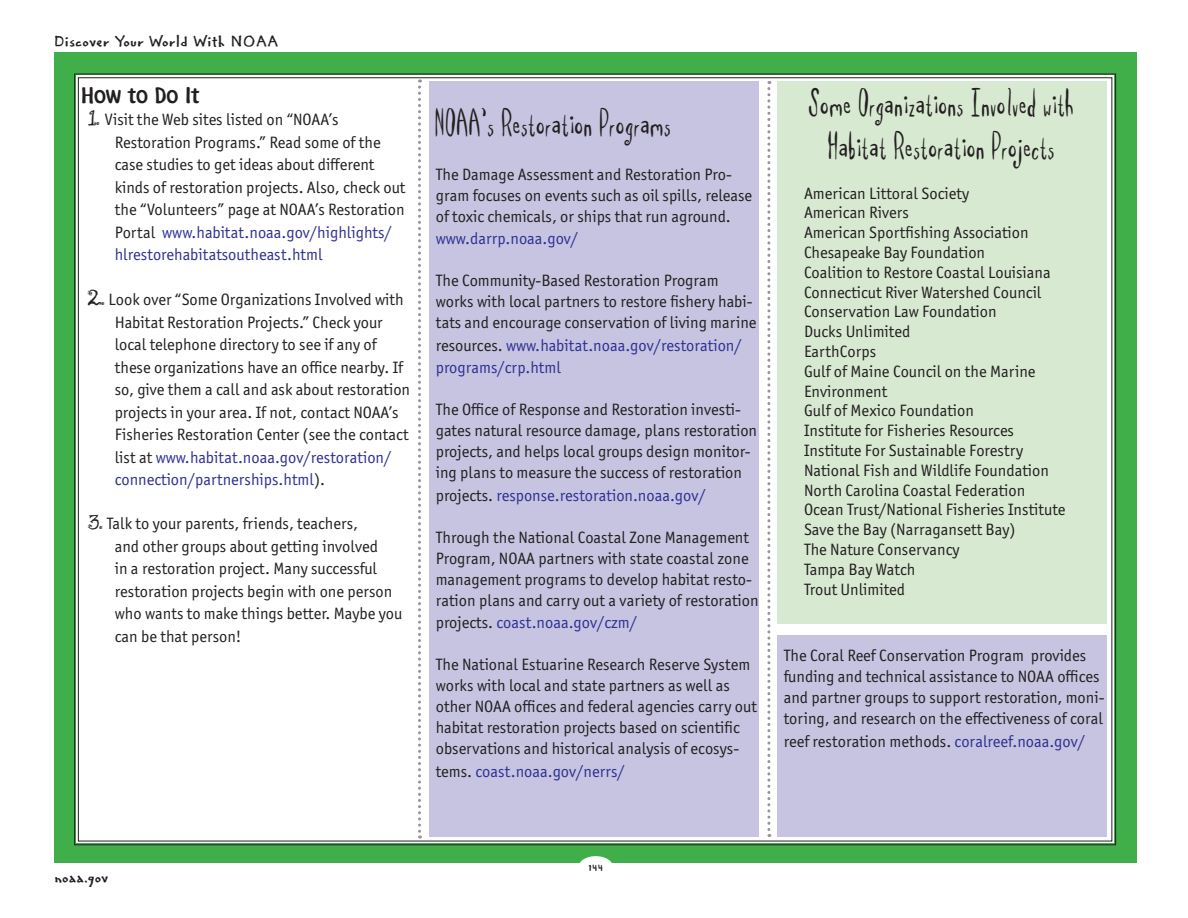
<style>
.page{position:relative;width:1188px;height:918px;background:#fff}
.page>*{position:absolute;margin:0;border:0;box-sizing:border-box;transform-origin:0 0}
.t1{font:36px/43.2px "Spill Milk";color:#231f20;text-align:center}
.t2{font:21px "Fontoon ITCTT";color:#231f20}
.t3{font:16.5px/19.8px "Officina Sans ITC Std";color:#231f20}
.t4{font:16.5px/22.5px "Officina Sans ITC Std";color:#2e3092}
.t5{font:16.5px "Regular Joe";color:#231f20}
.t6{font:12px "Regular Joe";color:#231f20}
.s1{font-family:"Freak";font-size:21px}
.s2{color:#2e3092}
.s3{color:#231f20}
</style>
<div class="page">
<div style="left:54px;top:53px;width:1082px;height:810px;background:#40ae49"></div>
<div style="left:74px;top:73px;width:1042px;height:773px;background:#fff"></div>
<div style="left:578px;top:856px;width:35px;height:22px;background:#fff;border-radius:50%"></div>
<div style="left:777px;top:635px;width:330px;height:202px;background:#c6c4e1"></div>
<div style="left:777px;top:81px;width:330px;height:542px;background:#d8e9d2"></div>
<div style="left:429px;top:81px;width:330px;height:756px;background:#c6c4e1"></div>
<svg style="left:418px;top:80px;width:3px;height:758px;background:#d6d7d8"></svg>
<svg style="left:767px;top:81px;width:3px;height:756px;background:#d9dadb"></svg>
<p class="t5" style="left:54px;top:31px;width:226px">Discover Your World With NOAA</p>
<p class="t2" style="left:81px;top:81px;width:120px">How to Do It</p>
<p class="t3" style="left:115px;top:108px;width:292px;line-height:22.5px;text-indent:-27px"><span class="s1">1.</span> Visit the Web sites listed on “NOAA’s Restoration Programs.” Read some of the case studies to get ideas about different kinds of restoration projects. Also, check out the “Volunteers” page at NOAA’s Restoration Portal <span class="s2">www.habitat.noaa.gov/highlights/ hlrestorehabitatsoutheast.html</span></p>
<p class="t3" style="left:115px;top:288px;width:297px;line-height:22.5px;text-indent:-27px"><span class="s1">2.</span> Look over “Some Organizations Involved with Habitat Restoration Projects.” Check your local telephone directory to see if any of these organizations have an office nearby. If so, give them a call and ask about restoration projects in your area. If not, contact NOAA’s Fisheries Restoration Center (see the contact list at <span class="s2">www.habitat.noaa.gov/restoration/ connection/partnerships.html</span>).</p>
<p class="t3" style="left:115px;top:512px;width:289px;line-height:22.5px;text-indent:-27px"><span class="s1">3.</span> Talk to your parents, friends, teachers,<br>and other groups about getting involved<br>in a restoration project. Many successful restoration projects begin with one person who wants to make things better. Maybe you can be that person!</p>
<h1 class="t1" style="left:436px;top:102px;width:238px">NOAA’s Restoration Programs</h1>
<p class="t3" style="left:436px;top:163px;width:318px;line-height:21px">The Damage Assessment and Restoration Pro&shy;gram focuses on events such as oil spills, release of toxic chemicals, or ships that run aground.</p>
<p class="t4" style="left:436px;top:227px;width:144px">www.darrp.noaa.gov/</p>
<p class="t3" style="left:436px;top:270px;width:322px;line-height:21px">The Community-Based Restoration Program works with local partners to restore fishery habi&shy;tats and encourage conservation of living marine</p>
<p class="t4" style="left:436px;top:334px;width:308px"><span class="s3">resources.</span> www.habitat.noaa.gov/restoration/ programs/crp.html</p>
<p class="t3" style="left:436px;top:399px;width:323px;line-height:21px">The Office of Response and Restoration investi&shy;gates natural resource damage, plans restoration projects, and helps local groups design monitor&shy;ing plans to measure the success of restoration</p>
<p class="t4" style="left:436px;top:484px;width:272px"><span class="s3">projects.</span> response.restoration.noaa.gov/</p>
<p class="t3" style="left:436px;top:527px;width:324px;line-height:21px">Through the National Coastal Zone Management Program, NOAA partners with state coastal zone management programs to develop habitat resto&shy;ration plans and carry out a variety of restoration</p>
<p class="t4" style="left:436px;top:611px;width:203px"><span class="s3">projects.</span> coast.noaa.gov/czm/</p>
<p class="t3" style="left:436px;top:654px;width:323px;line-height:21px">The National Estuarine Research Reserve System works with local and state partners as well as other NOAA offices and federal agencies carry out habitat restoration projects based on scientific observations and historical analysis of ecosys-</p>
<p class="t4" style="left:436px;top:760px;width:191px"><span class="s3">tems.</span> coast.noaa.gov/nerrs/</p>
<h1 class="t1" style="left:809px;top:82px;width:267px">Some Organizations Involved with<br>Habitat Restoration Projects</h1>
<p class="t3" style="left:804px;top:183px;width:263px">American Littoral Society<br>American Rivers<br>American Sportfishing Association<br>Chesapeake Bay Foundation<br>Coalition to Restore Coastal Louisiana<br>Connecticut River Watershed Council<br>Conservation Law Foundation<br>Ducks Unlimited<br>EarthCorps<br>Gulf of Maine Council on the Marine<br>Environment<br>Gulf of Mexico Foundation<br>Institute for Fisheries Resources<br>Institute For Sustainable Forestry<br>National Fish and Wildlife Foundation<br>North Carolina Coastal Federation<br>Ocean Trust/National Fisheries Institute<br>Save the Bay (Narragansett Bay)<br>The Nature Conservancy<br>Tampa Bay Watch<br>Trout Unlimited</p>
<p class="t3" style="left:784px;top:645px;width:322px;line-height:21px">The Coral Reef Conservation Program provides funding and technical assistance to NOAA offices and partner groups to support restoration, moni&shy;toring, and research on the effectiveness of coral</p>
<p class="t3" style="left:784px;top:731px;width:303px">reef restoration methods. <span class="s2">coralreef.noaa.gov/</span></p>
<p class="t5" style="left:54px;top:866px;width:56px">noaa.gov</p>
<p class="t6" style="left:588px;top:860px;width:17px">144</p>
</div>
